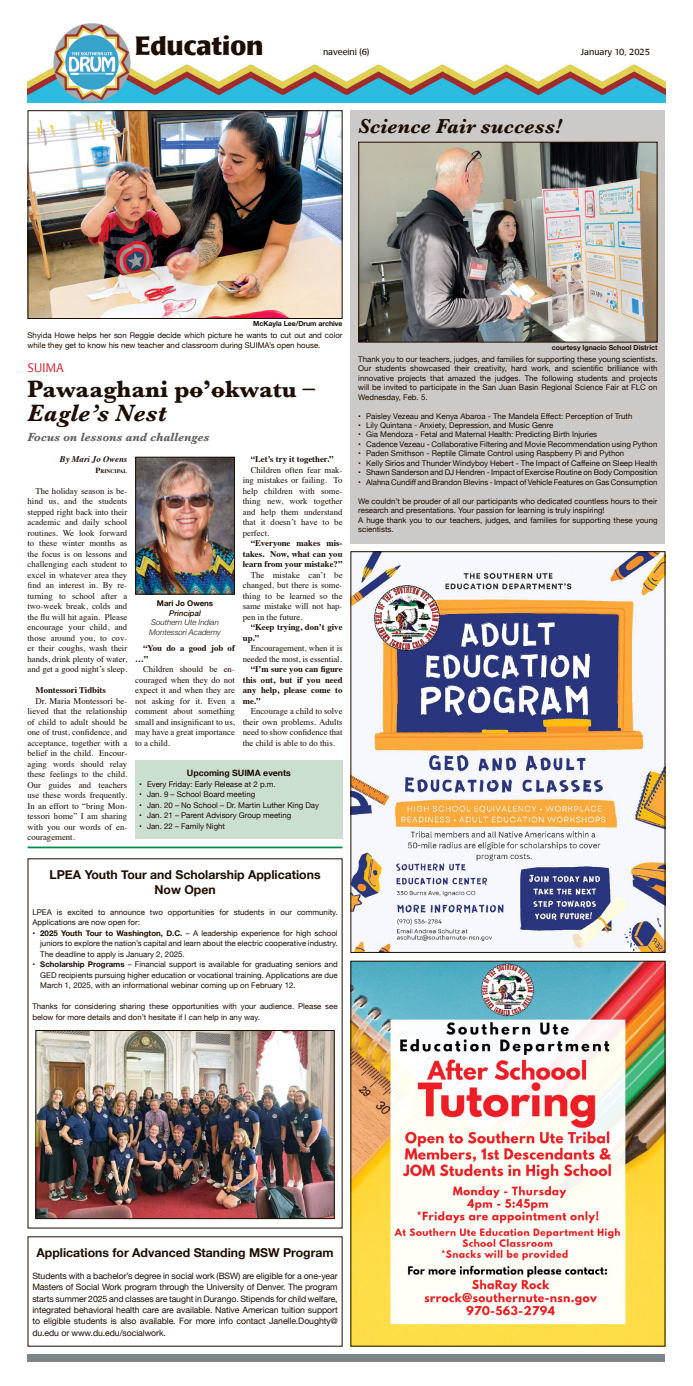
<style>
.page{position:relative;width:693px;height:1386px;background:#fff}
.page>*{position:absolute;margin:0;border:0;box-sizing:border-box;transform-origin:0 0}
.t1{font:700 26.25px "Poppl Laudatio";color:#1f0d00}
.t2{font:700 24.5px "Baskerville";color:#1f0d00}
.t3{font:italic 700 24.5px "Baskerville";color:#1f0d00}
.t4{font:italic 700 21px "Baskerville";color:#1f0d00}
.t5{font:700 12.25px/14.7px "Helvetica Neue";color:#1f0d00;text-align:center}
.t6{font:italic 700 12.25px "Baskerville";color:#635e5a}
.t7{font:300 12.25px "Poppl Laudatio";letter-spacing:.015em;color:#d81f26}
.t8{font:8.75px/10.5px "Times";color:#1f0d00;text-align:justify}
.t9{font:8.75px/11.4px "Helvetica Neue";letter-spacing:-.01em;color:#1f0d00;text-align:justify}
.t10{font:700 8.75px/10.5px "Times";color:#1f0d00}
.t11{font:8.75px "Poppl Laudatio";color:#1f0d00}
.t12{font:700 8.75px "Helvetica Neue";color:#1f0d00}
.t13{font:italic 700 8.75px "Times";color:#1f0d00}
.t14{font:7.88px/9.5px "Helvetica Neue";color:#1f0d00}
.t15{font:italic 300 7.88px/9.5px "Helvetica Neue";color:#1f0d00}
.t16{font:700 7.88px "Helvetica Neue";color:#1f0d00}
.t17{font:italic 500 7.88px "Helvetica Neue";color:#1f0d00}
.t18{font:700 7px "Helvetica Neue";letter-spacing:-.005em;color:#1f0d00}
.t19{font:700 5.51px "Times";color:#1f0d00}
.s1{font-size:7.88px}
.s2{font-weight:700}
</style>
<div class="page">
<img style="left:28px;top:24px;width:637px;height:78px">
<div style="left:28px;top:1354px;width:637px;height:8px;background:#7c868a"></div>
<svg style="left:189px;top:392px;width:14px;height:1px"></svg>
<svg style="left:211px;top:392px;width:14px;height:1px"></svg>
<div style="left:135px;top:760px;width:208px;height:79px;background:#cbdfd1"></div>
<img style="left:137px;top:459px;width:96px;height:134px">
<div style="left:135px;top:457px;width:100px;height:138px;border:1px solid #1f0d00"></div>
<img style="left:30px;top:112px;width:311px;height:205px">
<div style="left:28px;top:110px;width:315px;height:209px;border:1px solid #1f0d00"></div>
<hr style="left:28px;top:847px;width:315px;height:1px;background:#008c4c">
<img style="left:352px;top:553px;width:311px;height:398px">
<div style="left:350px;top:551px;width:315px;height:402px;border:1px solid #1f0d00"></div>
<img style="left:352px;top:963px;width:311px;height:382px">
<img style="left:37px;top:1032px;width:296px;height:185px">
<div style="left:35px;top:1030px;width:300px;height:189px;border:1px solid #1f0d00"></div>
<div style="left:350px;top:110px;width:315px;height:433px;background:#cbcac9"></div>
<img style="left:360px;top:144px;width:296px;height:197px">
<div style="left:358px;top:142px;width:300px;height:201px;border:1px solid #1f0d00"></div>
<h1 class="t1" style="left:135px;top:31px;width:130px">Education</h1>
<p class="t11" style="left:323px;top:47px;width:48px">naveeini (6)</p>
<p class="t11" style="left:581px;top:47px;width:71px">January 10, 2025</p>
<h3 class="t4" style="left:358px;top:112px;width:205px">Science Fair success!</h3>
<p class="t18" style="left:253px;top:318px;width:91px">McKayla Lee/Drum archive</p>
<p class="t14" style="left:28px;top:331px;width:317px">Shyida Howe helps her son Reggie decide which picture he wants to cut out and color while they get to know his new teacher and classroom during SUIMA’s open house.</p>
<h3 class="t7" style="left:28px;top:361px;width:38px">SUIMA</h3>
<h2 class="t2" style="left:28px;top:372px;width:289px">Pawaaghani po’okwatu –</h2>
<h2 class="t3" style="left:28px;top:396px;width:140px">Eagle’s Nest</h2>
<h3 class="t6" style="left:28px;top:428px;width:184px">Focus on lessons and challenges</h3>
<p class="t13" style="left:60px;top:451px;width:69px">By Mari Jo Owens</p>
<p class="t19" style="left:96px;top:465px;width:33px"><span class="s1">P</span>RINCIPAL</p>
<p class="t8" style="left:28px;top:485px;width:101px;text-indent:8px">The holiday season is be&shy;hind us, and the students stepped right back into their academic and daily school routines. We look forward to these winter months as the focus is on lessons and challenging each student to excel in whatever area they find an interest in. By re&shy;turning to school after a two-week break, colds and the flu will hit again. Please encourage your child, and those around you, to cov&shy;er their coughs, wash their hands, drink plenty of water, and get a good night’s sleep.</p>
<p class="t10" style="left:35px;top:684px;width:72px">Montessori Tidbits</p>
<p class="t8" style="left:28px;top:695px;width:101px;text-indent:8px">Dr. Maria Montessori be&shy;lieved that the relationship of child to adult should be one of trust, confidence, and acceptance, together with a belief in the child. Encour&shy;aging words should relay these feelings to the child.<br>Our guides and teachers use these words frequently.<br>In an effort to “bring Mon&shy;tessori home” I am sharing with you our words of en&shy;couragement.</p>
<p class="t10" style="left:251px;top:453px;width:84px">“Let’s try it together.”</p>
<p class="t8" style="left:243px;top:464px;width:101px;text-indent:8px">Children often fear mak&shy;ing mistakes or failing. To help children with some&shy;thing new, work together and help them understand that it doesn’t have to be perfect.</p>
<p class="t10" style="left:243px;top:537px;width:101px;text-align:justify;text-indent:8px">“Everyone makes mis&shy;takes. Now, what can you learn from your mistake?”</p>
<p class="t8" style="left:243px;top:569px;width:101px;text-indent:8px">The mistake can’t be changed, but there is some&shy;thing to be learned so the same mistake will not hap&shy;pen in the future.</p>
<p class="t10" style="left:243px;top:621px;width:101px;text-indent:8px">“Keep trying, don’t give up.”</p>
<p class="t8" style="left:243px;top:642px;width:101px;text-align:right">Encouragement, when it is needed the most, is essential.</p>
<p class="t10" style="left:243px;top:663px;width:101px;text-align:justify;text-indent:8px">“I’m sure you can figure this out, but if you need any help, please come to me.”</p>
<p class="t8" style="left:243px;top:705px;width:101px;text-indent:8px">Encourage a child to solve their own problems. Adults need to show confidence that the child is able to do this.</p>
<p class="t12" style="left:187px;top:766px;width:106px">Upcoming SUIMA events</p>
<p class="t14" style="left:139px;top:780px;width:138px">• Every Friday: Early Release at 2 p.m.</p>
<p class="t14" style="left:139px;top:790px;width:118px">• Jan. 9 – School Board meeting</p>
<p class="t14" style="left:139px;top:801px;width:182px">• Jan. 20 – No School – Dr. Martin Luther King Day</p>
<p class="t14" style="left:139px;top:811px;width:154px">• Jan. 21 – Parent Advisory Group meeting</p>
<p class="t14" style="left:139px;top:822px;width:87px">• Jan. 22 – Family Night</p>
<p class="t16" style="left:157px;top:597px;width:58px">Mari Jo Owens</p>
<p class="t17" style="left:169px;top:606px;width:33px">Principal</p>
<p class="t15" style="left:149px;top:617px;width:73px">Southern Ute Indian<br>Montessori Academy</p>
<p class="t10" style="left:135px;top:642px;width:101px;text-indent:8px">“You do a good job of …”</p>
<p class="t8" style="left:135px;top:663px;width:101px;text-indent:8px">Children should be en&shy;couraged when they do not expect it and when they are not asking for it. Even a comment about something small and insignificant to us, may have a great importance to a child.</p>
<h3 class="t5" style="left:50px;top:868px;width:273px">LPEA Youth Tour and Scholarship Applications<br>Now Open</h3>
<p class="t14" style="left:32px;top:907px;width:307px;line-height:10.5px">LPEA is excited to announce two opportunities for students in our community.<br>Applications are now open for:</p>
<p class="t14" style="left:40px;top:928px;width:299px;line-height:10.5px;text-align:justify;text-indent:-8px"><span class="s2">• 2025 Youth Tour to Washington, D.C.</span> – A leadership experience for high school juniors to explore the nation’s capital and learn about the electric cooperative industry.<br>The deadline to apply is January 2, 2025.</p>
<p class="t14" style="left:40px;top:960px;width:299px;line-height:10.5px;text-align:justify;text-indent:-8px"><span class="s2">• Scholarship Programs</span> – Financial support is available for graduating seniors and GED recipients pursuing higher education or vocational training. Applications are due March 1, 2025, with an informational webinar coming up on February 12.</p>
<p class="t14" style="left:32px;top:1002px;width:307px;line-height:10.5px">Thanks for considering sharing these opportunities with your audience. Please see below for more details and don’t hesitate if I can help in any way.</p>
<p class="t18" style="left:552px;top:342px;width:107px">courtesy Ignacio School District</p>
<p class="t14" style="left:358px;top:355px;width:301px;text-align:justify">Thank you to our teachers, judges, and families for supporting these young scientists.<br>Our students showcased their creativity, hard work, and scientific brilliance with innovative projects that amazed the judges. The following students and projects will be invited to participate in the San Juan Basin Regional Science Fair at FLC on Wednesday, Feb. 5.</p>
<p class="t14" style="left:358px;top:412px;width:276px">• Paisley Vezeau and Kenya Abaroa - The Mandela Effect: Perception of Truth</p>
<p class="t14" style="left:358px;top:421px;width:197px">• Lily Quintana - Anxiety, Depression, and Music Genre</p>
<p class="t14" style="left:358px;top:430px;width:240px">• Gia Mendoza - Fetal and Maternal Health: Predicting Birth Injuries</p>
<p class="t14" style="left:358px;top:440px;width:301px">• Cadence Vezeau - Collaborative Filtering and Movie Recommendation using Python</p>
<p class="t14" style="left:358px;top:449px;width:268px">• Paden Smithson - Reptile Climate Control using Raspberry Pi and Python</p>
<p class="t14" style="left:358px;top:459px;width:301px">• Kelly Sirios and Thunder Windyboy Hebert - The Impact of Caffeine on Sleep Health</p>
<p class="t14" style="left:358px;top:468px;width:301px">• Shawn Sanderson and DJ Hendren - Impact of Exercise Routine on Body Composition</p>
<p class="t14" style="left:358px;top:478px;width:301px">• Alahna Cundiff and Brandon Blevins - Impact of Vehicle Features on Gas Consumption</p>
<p class="t14" style="left:358px;top:497px;width:301px">We couldn’t be prouder of all our participants who dedicated countless hours to their research and presentations. Your passion for learning is truly inspiring!<br>A huge thank you to our teachers, judges, and families for supporting these young scientists.</p>
<h3 class="t5" style="left:36px;top:1246px;width:299px">Applications for Advanced Standing MSW Program</h3>
<p class="t9" style="left:32px;top:1271px;width:307px">Students with a bachelor’s degree in social work (BSW) are eligible for a one-year Masters of Social Work program through the University of Denver. The program starts summer 2025 and classes are taught in Durango. Stipends for child welfare, integrated behavioral health care are available. Native American tuition support to eligible students is also available. For more info contact Janelle.Doughty@ du.edu or www.du.edu/socialwork.</p>
</div>
